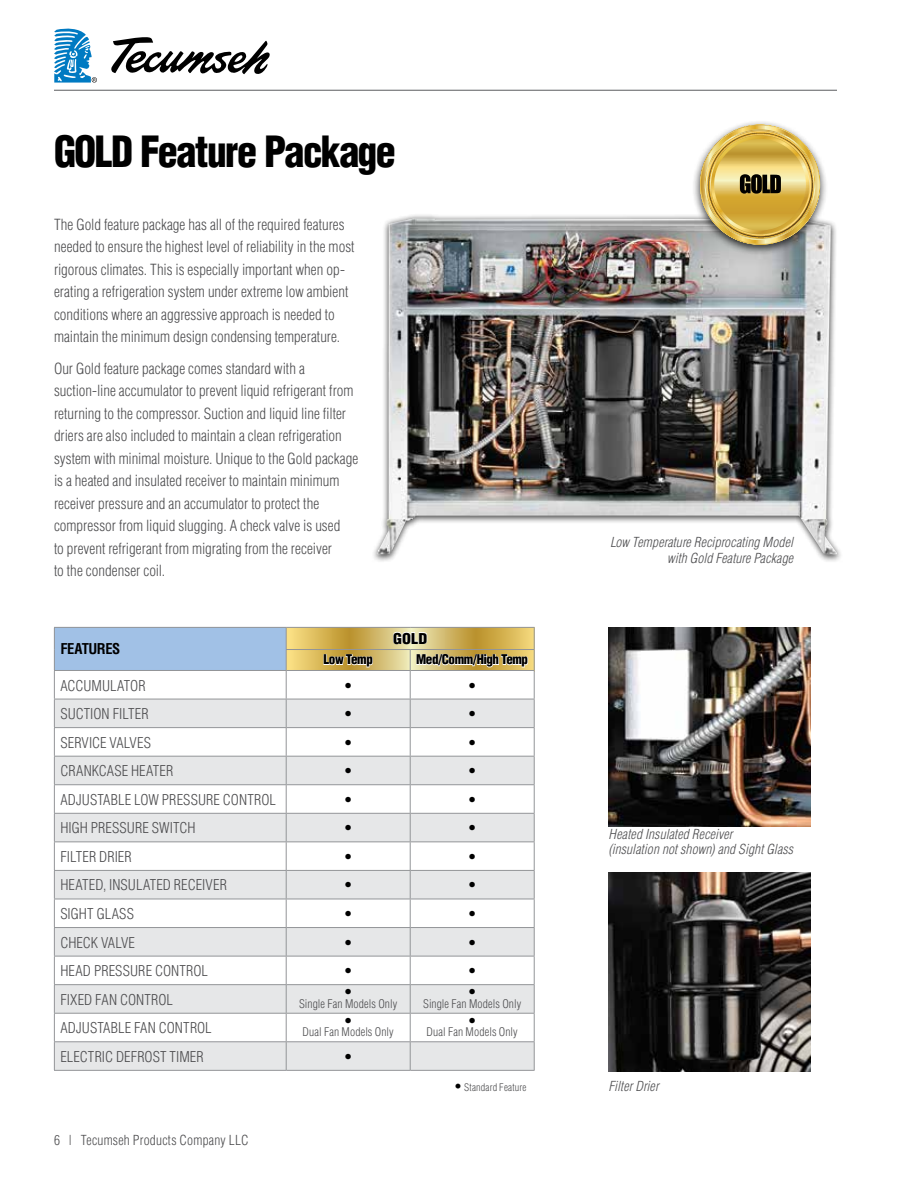
<style>
.page{position:relative;width:918px;height:1188px;background:#fff}
.page>*{position:absolute;margin:0;border:0;box-sizing:border-box;transform-origin:0 0}
.t1{font:900 condensed 42px "Helvetica";letter-spacing:-.04em;color:#000;scale:.95 1}
.t2{font:300 condensed 15px/22.5px "Helvetica";color:#4d4d4f}
.t3{font:300 condensed 14.55px "Helvetica";letter-spacing:.005em;color:#4d4d4f}
.t4{font:300 condensed 14.55px "Helvetica";color:#000}
.t5{font:700 condensed 14.55px "Helvetica";letter-spacing:-.03em;color:#000}
.t6{font:900 condensed 14.55px "Helvetica";color:#000;scale:1.1 1}
.t7{font:italic 300 condensed 13.5px/16.5px "Helvetica";letter-spacing:.01em;color:#4d4d4f;text-align:right}
.t8{font:300 condensed 13.5px "Helvetica";letter-spacing:.015em;color:#4d4d4f}
.t9{font:900 condensed 13.05px "Helvetica";letter-spacing:-.03em;color:#000}
.t10{font:300 condensed 11.7px "Helvetica";letter-spacing:.01em;color:#4d4d4f}
.t11{font:300 condensed 10.2px "Helvetica";letter-spacing:.02em;color:#4d4d4f}
.s1{font-size:13.05px;color:#000}
</style>
<div class="page">
<svg style="left:111px;top:37px;width:159px;height:38px"></svg>
<svg style="left:54px;top:29px;width:43px;height:54px"></svg>
<hr style="left:54px;top:90px;width:783px;height:1px;background:#6d6e71">
<div style="left:371px;top:213px;width:472px;height:349px;background:#000;opacity:.75"></div>
<img style="left:377px;top:218px;width:460px;height:336px">
<div style="left:692px;top:119px;width:136px;height:137px;background:#000;opacity:.75"></div>
<svg style="left:700px;top:125px;width:120px;height:120px;background:#ceb56b"></svg>
<svg style="left:287px;top:628px;width:247px;height:42px;background:#dabc64"></svg>
<div style="left:54px;top:627px;width:232px;height:43px;background:#a1c1e6"></div>
<svg style="left:55px;top:671px;width:479px;height:199px"></svg>
<svg style="left:55px;top:700px;width:479px;height:141px;fill:#e6e7e8"></svg>
<svg style="left:55px;top:871px;width:479px;height:199px;fill:#e6e7e8"></svg>
<hr style="left:54px;top:627px;width:232px;height:1px;background:#939598">
<hr style="left:286px;top:627px;width:124px;height:1px;background:#939598">
<hr style="left:410px;top:627px;width:125px;height:1px;background:#939598">
<hr style="left:286px;top:649px;width:124px;height:1px;background:#939598">
<hr style="left:410px;top:649px;width:125px;height:1px;background:#939598">
<hr style="left:54px;top:670px;width:232px;height:1px;background:#939598">
<hr style="left:286px;top:670px;width:124px;height:1px;background:#939598">
<hr style="left:410px;top:670px;width:125px;height:1px;background:#939598">
<hr style="left:54px;top:699px;width:232px;height:1px;background:#939598">
<hr style="left:286px;top:699px;width:124px;height:1px;background:#939598">
<hr style="left:410px;top:699px;width:125px;height:1px;background:#939598">
<hr style="left:54px;top:727px;width:232px;height:1px;background:#939598">
<hr style="left:286px;top:727px;width:124px;height:1px;background:#939598">
<hr style="left:410px;top:727px;width:125px;height:1px;background:#939598">
<hr style="left:54px;top:756px;width:232px;height:1px;background:#939598">
<hr style="left:286px;top:756px;width:124px;height:1px;background:#939598">
<hr style="left:410px;top:756px;width:125px;height:1px;background:#939598">
<hr style="left:54px;top:784px;width:232px;height:1px;background:#939598">
<hr style="left:286px;top:784px;width:124px;height:1px;background:#939598">
<hr style="left:410px;top:784px;width:125px;height:1px;background:#939598">
<hr style="left:54px;top:813px;width:232px;height:1px;background:#939598">
<hr style="left:286px;top:813px;width:124px;height:1px;background:#939598">
<hr style="left:410px;top:813px;width:125px;height:1px;background:#939598">
<hr style="left:54px;top:841px;width:232px;height:1px;background:#939598">
<hr style="left:286px;top:841px;width:124px;height:1px;background:#939598">
<hr style="left:410px;top:841px;width:125px;height:1px;background:#939598">
<hr style="left:54px;top:870px;width:232px;height:1px;background:#939598">
<hr style="left:286px;top:870px;width:124px;height:1px;background:#939598">
<hr style="left:410px;top:870px;width:125px;height:1px;background:#939598">
<hr style="left:54px;top:899px;width:232px;height:1px;background:#939598">
<hr style="left:286px;top:899px;width:124px;height:1px;background:#939598">
<hr style="left:410px;top:899px;width:125px;height:1px;background:#939598">
<hr style="left:54px;top:927px;width:232px;height:1px;background:#939598">
<hr style="left:286px;top:927px;width:124px;height:1px;background:#939598">
<hr style="left:410px;top:927px;width:125px;height:1px;background:#939598">
<hr style="left:54px;top:956px;width:232px;height:1px;background:#939598">
<hr style="left:286px;top:956px;width:124px;height:1px;background:#939598">
<hr style="left:410px;top:956px;width:125px;height:1px;background:#939598">
<hr style="left:54px;top:984px;width:232px;height:1px;background:#939598">
<hr style="left:286px;top:984px;width:124px;height:1px;background:#939598">
<hr style="left:410px;top:984px;width:125px;height:1px;background:#939598">
<hr style="left:54px;top:1013px;width:232px;height:1px;background:#939598">
<hr style="left:286px;top:1013px;width:124px;height:1px;background:#939598">
<hr style="left:410px;top:1013px;width:125px;height:1px;background:#939598">
<hr style="left:54px;top:1041px;width:232px;height:1px;background:#939598">
<svg style="left:54px;top:628px;width:1px;height:442px"></svg>
<hr style="left:286px;top:1041px;width:124px;height:1px;background:#939598">
<svg style="left:286px;top:628px;width:1px;height:442px"></svg>
<hr style="left:410px;top:1041px;width:125px;height:1px;background:#939598">
<svg style="left:534px;top:628px;width:1px;height:442px"></svg>
<hr style="left:54px;top:1070px;width:232px;height:1px;background:#939598">
<hr style="left:286px;top:1070px;width:124px;height:1px;background:#939598">
<hr style="left:410px;top:1070px;width:125px;height:1px;background:#939598">
<svg style="left:323px;top:651px;width:50px;height:24px"></svg>
<svg style="left:393px;top:631px;width:135px;height:439px"></svg>
<img style="left:608px;top:627px;width:202px;height:199px">
<img style="left:608px;top:872px;width:202px;height:199px">
<h1 class="t1" style="left:54px;top:125px;width:361px">GOLD Feature Package</h1>
<p class="t2" style="left:54px;top:213px;width:302px">The Gold feature package has all of the required features needed to ensure the highest level of reliability in the most rigorous climates. This is especially important when op&shy;erating a refrigeration system under extreme low ambient conditions where an aggressive approach is needed to maintain the minimum design condensing temperature.</p>
<p class="t2" style="left:54px;top:357px;width:306px">Our Gold feature package comes standard with a suction-line accumulator to prevent liquid refrigerant from returning to the compressor. Suction and liquid line filter driers are also included to maintain a clean refrigeration system with minimal moisture. Unique to the Gold package is a heated and insulated receiver to maintain minimum receiver pressure and an accumulator to protect the compressor from liquid slugging. A check valve is used<br>to prevent refrigerant from migrating from the receiver<br>to the condenser coil.</p>
<p class="t5" style="left:60px;top:640px;width:62px">FEATURES</p>
<p class="t6" style="left:393px;top:629px;width:33px">GOLD</p>
<p class="t9" style="left:323px;top:652px;width:51px">Low Temp</p>
<p class="t9" style="left:416px;top:652px;width:113px">Med/Comm/High Temp</p>
<p class="t3" style="left:60px;top:677px;width:87px">ACCUMULATOR</p>
<p class="t4" style="left:344px;top:677px;width:10px">•</p>
<p class="t4" style="left:468px;top:677px;width:10px">•</p>
<p class="t3" style="left:60px;top:705px;width:90px">SUCTION FILTER</p>
<p class="t4" style="left:344px;top:705px;width:10px">•</p>
<p class="t4" style="left:468px;top:705px;width:10px">•</p>
<p class="t3" style="left:60px;top:734px;width:92px">SERVICE VALVES</p>
<p class="t4" style="left:344px;top:734px;width:10px">•</p>
<p class="t4" style="left:468px;top:734px;width:10px">•</p>
<p class="t3" style="left:60px;top:763px;width:115px">CRANKCASE HEATER</p>
<p class="t4" style="left:344px;top:763px;width:10px">•</p>
<p class="t4" style="left:468px;top:763px;width:10px">•</p>
<p class="t3" style="left:60px;top:791px;width:217px">ADJUSTABLE LOW PRESSURE CONTROL</p>
<p class="t4" style="left:344px;top:791px;width:10px">•</p>
<p class="t4" style="left:468px;top:791px;width:10px">•</p>
<p class="t3" style="left:60px;top:820px;width:137px">HIGH PRESSURE SWITCH</p>
<p class="t4" style="left:344px;top:820px;width:10px">•</p>
<p class="t4" style="left:468px;top:820px;width:10px">•</p>
<p class="t3" style="left:60px;top:848px;width:73px">FILTER DRIER</p>
<p class="t4" style="left:344px;top:848px;width:10px">•</p>
<p class="t4" style="left:468px;top:848px;width:10px">•</p>
<p class="t3" style="left:60px;top:877px;width:168px">HEATED, INSULATED RECEIVER</p>
<p class="t4" style="left:344px;top:877px;width:10px">•</p>
<p class="t4" style="left:468px;top:877px;width:10px">•</p>
<p class="t3" style="left:60px;top:905px;width:75px">SIGHT GLASS</p>
<p class="t4" style="left:344px;top:905px;width:10px">•</p>
<p class="t4" style="left:468px;top:905px;width:10px">•</p>
<p class="t3" style="left:60px;top:934px;width:76px">CHECK VALVE</p>
<p class="t4" style="left:344px;top:934px;width:10px">•</p>
<p class="t4" style="left:468px;top:934px;width:10px">•</p>
<p class="t3" style="left:60px;top:962px;width:149px">HEAD PRESSURE CONTROL</p>
<p class="t4" style="left:344px;top:962px;width:10px">•</p>
<p class="t4" style="left:468px;top:962px;width:10px">•</p>
<p class="t3" style="left:60px;top:991px;width:114px">FIXED FAN CONTROL</p>
<p class="t4" style="left:344px;top:984px;width:10px">•</p>
<p class="t10" style="left:299px;top:997px;width:100px">Single Fan Models Only</p>
<p class="t4" style="left:468px;top:984px;width:10px">•</p>
<p class="t10" style="left:423px;top:997px;width:100px">Single Fan Models Only</p>
<p class="t3" style="left:60px;top:1020px;width:153px">ADJUSTABLE FAN CONTROL</p>
<p class="t4" style="left:344px;top:1012px;width:10px">•</p>
<p class="t10" style="left:303px;top:1025px;width:93px">Dual Fan Models Only</p>
<p class="t3" style="left:60px;top:1048px;width:145px">ELECTRIC DEFROST TIMER</p>
<p class="t4" style="left:344px;top:1048px;width:10px">•</p>
<p class="t4" style="left:468px;top:1012px;width:10px">•</p>
<p class="t10" style="left:427px;top:1025px;width:93px">Dual Fan Models Only</p>
<p class="t7" style="left:610px;top:533px;width:185px">Low Temperature Reciprocating Model with Gold Feature Package</p>
<p class="t7" style="left:609px;top:827px;width:186px;line-height:15px;text-align:left">Heated Insulated Receiver<br>(insulation not shown) and Sight Glass</p>
<p class="t8" style="left:54px;top:1132px;width:196px">6 | Tecumseh Products Company LLC</p>
<p class="t11" style="left:454px;top:1081px;width:74px"><span class="s1">•</span> Standard Feature</p>
<p class="t7" style="left:609px;top:1078px;width:52px">Filter Drier</p>
</div>
